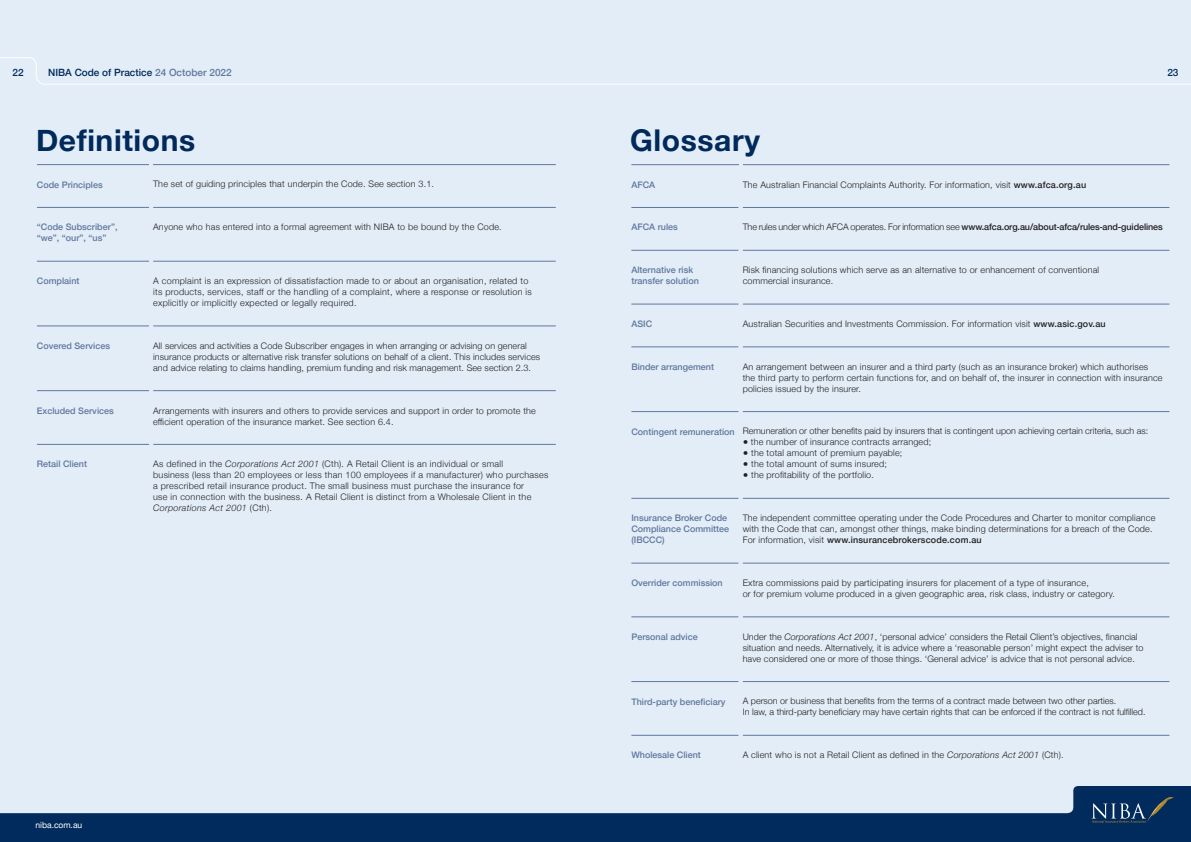
<style>
.page{position:relative;width:1191px;height:842px;background:#fff}
.page>*{position:absolute;margin:0;border:0;box-sizing:border-box;transform-origin:0 0}
.No__large{font:700 30px "Helvetica Neue";letter-spacing:.02em;color:#00295c}
.t1{font:500 10px "Helvetica Neue";color:#00295c}
.t2{font:300 9px/11px "Helvetica Neue";letter-spacing:.02em;color:#231f20}
.t3{font:500 9px/11px "Helvetica Neue";color:#60779f}
.t4{font:300 9px/11px "Helvetica Neue";color:#231f20}
.t5{font:300 9px "Helvetica Neue";letter-spacing:-.01em;color:#231f20}
.t6{font:8.5px "Helvetica Neue";color:#fff}
.s1{color:#60779f}
.s2{font-style:italic}
.s3{font-weight:500}
</style>
<div class="page">
<div style="left:0;top:0;width:1191px;height:821px;background:#e3edf7"></div>
<hr style="left:631px;top:164px;width:109px;height:1px;background:#60779f">
<hr style="left:740px;top:164px;width:429px;height:1px;background:#60779f">
<hr style="left:631px;top:207px;width:107px;height:1px;background:#60779f">
<hr style="left:742px;top:207px;width:427px;height:1px;background:#60779f">
<hr style="left:631px;top:250px;width:107px;height:1px;background:#60779f">
<hr style="left:742px;top:250px;width:427px;height:1px;background:#60779f">
<hr style="left:631px;top:304px;width:107px;height:1px;background:#60779f">
<hr style="left:742px;top:304px;width:427px;height:1px;background:#60779f">
<hr style="left:631px;top:347px;width:107px;height:1px;background:#60779f">
<hr style="left:742px;top:347px;width:427px;height:1px;background:#60779f">
<hr style="left:631px;top:411px;width:107px;height:1px;background:#60779f">
<hr style="left:742px;top:411px;width:427px;height:1px;background:#60779f">
<hr style="left:631px;top:498px;width:107px;height:1px;background:#60779f">
<hr style="left:742px;top:498px;width:427px;height:1px;background:#60779f">
<hr style="left:631px;top:563px;width:107px;height:1px;background:#60779f">
<hr style="left:742px;top:563px;width:427px;height:1px;background:#60779f">
<hr style="left:631px;top:617px;width:107px;height:1px;background:#60779f">
<hr style="left:742px;top:617px;width:427px;height:1px;background:#60779f">
<hr style="left:631px;top:681px;width:107px;height:1px;background:#60779f">
<hr style="left:742px;top:681px;width:427px;height:1px;background:#60779f">
<hr style="left:631px;top:735px;width:107px;height:1px;background:#60779f">
<hr style="left:742px;top:735px;width:427px;height:1px;background:#60779f">
<hr style="left:37px;top:207px;width:112px;height:1px;background:#60779f">
<hr style="left:153px;top:207px;width:403px;height:1px;background:#60779f">
<hr style="left:37px;top:261px;width:112px;height:1px;background:#60779f">
<hr style="left:153px;top:261px;width:403px;height:1px;background:#60779f">
<hr style="left:37px;top:326px;width:112px;height:1px;background:#60779f">
<hr style="left:153px;top:326px;width:403px;height:1px;background:#60779f">
<hr style="left:37px;top:390px;width:112px;height:1px;background:#60779f">
<hr style="left:153px;top:390px;width:403px;height:1px;background:#60779f">
<hr style="left:37px;top:164px;width:114px;height:1px;background:#60779f">
<hr style="left:151px;top:164px;width:405px;height:1px;background:#60779f">
<hr style="left:37px;top:444px;width:112px;height:1px;background:#60779f">
<hr style="left:153px;top:444px;width:403px;height:1px;background:#60779f">
<svg style="left:0;top:57px;width:1191px;height:28px"></svg>
<svg style="left:0;top:786px;width:1191px;height:56px;fill:#002b5c"></svg>
<svg style="left:1091px;top:795px;width:84px;height:28px;background:#1e4167"></svg>
<p class="t1" style="left:13px;top:65px;width:13px">22</p>
<p class="t1" style="left:48px;top:65px;width:185px">NIBA Code of Practice <span class="s1">24 October 2022</span></p>
<p class="t1" style="left:1167px;top:65px;width:13px">23</p>
<p class="No__large" style="left:36px;top:117px;width:161px">Definitions</p>
<p class="t3" style="left:37px;top:178px;width:67px">Code Principles</p>
<p class="t2" style="left:153px;top:178px;width:282px">The set of guiding principles that underpin the Code. See section 3.1.</p>
<p class="t3" style="left:37px;top:221px;width:82px">“Code Subscriber”, “we”, “our”, “us”</p>
<p class="t2" style="left:153px;top:221px;width:350px">Anyone who has entered into a formal agreement with NIBA to be bound by the Code.</p>
<p class="t3" style="left:37px;top:275px;width:44px">Complaint</p>
<p class="t2" style="left:153px;top:275px;width:380px">A complaint is an expression of dissatisfaction made to or about an organisation, related to its products, services, staff or the handling of a complaint, where a response or resolution is explicitly or implicitly expected or legally required.</p>
<p class="t3" style="left:37px;top:339px;width:75px">Covered Services</p>
<p class="t2" style="left:153px;top:339px;width:388px">All services and activities a Code Subscriber engages in when arranging or advising on general insurance products or alternative risk transfer solutions on behalf of a client. This includes services and advice relating to claims handling, premium funding and risk management. See section 2.3.</p>
<p class="t3" style="left:37px;top:404px;width:78px">Excluded Services</p>
<p class="t2" style="left:153px;top:404px;width:384px">Arrangements with insurers and others to provide services and support in order to promote the efficient operation of the insurance market. See section 6.4.</p>
<p class="t3" style="left:37px;top:458px;width:52px">Retail Client</p>
<p class="t2" style="left:153px;top:458px;width:397px">As defined in the <span class="s2">Corporations Act 2001</span> (Cth). A Retail Client is an individual or small<br>business (less than 20 employees or less than 100 employees if a manufacturer) who purchases a prescribed retail insurance product. The small business must purchase the insurance for<br>use in connection with the business. A Retail Client is distinct from a Wholesale Client in the <span class="s2">Corporations Act 2001</span> (Cth).</p>
<p class="t6" style="left:36px;top:819px;width:48px">niba.com.au</p>
<p class="No__large" style="left:630px;top:117px;width:131px">Glossary</p>
<p class="t3" style="left:631px;top:178px;width:25px">AFCA</p>
<p class="t2" style="left:742px;top:178px;width:345px">The Australian Financial Complaints Authority. For information, visit <span class="s3">www.afca.org.au</span></p>
<p class="t3" style="left:631px;top:221px;width:48px">AFCA rules</p>
<p class="t5" style="left:742px;top:220px;width:422px">The rules under which AFCA operates. For information see <span class="s3">www.afca.org.au/about-afca/rules-and-guidelines</span></p>
<p class="t3" style="left:631px;top:264px;width:69px">Alternative risk transfer solution</p>
<p class="t2" style="left:742px;top:264px;width:358px">Risk financing solutions which serve as an alternative to or enhancement of conventional commercial insurance.</p>
<p class="t3" style="left:631px;top:318px;width:22px">ASIC</p>
<p class="t2" style="left:742px;top:318px;width:364px">Australian Securities and Investments Commission. For information visit <span class="s3">www.asic.gov.au</span></p>
<p class="t3" style="left:631px;top:360px;width:84px">Binder arrangement</p>
<p class="t2" style="left:742px;top:360px;width:421px">An arrangement between an insurer and a third party (such as an insurance broker) which authorises the third party to perform certain functions for, and on behalf of, the insurer in connection with insurance policies issued by the insurer.</p>
<p class="t3" style="left:631px;top:425px;width:105px">Contingent remuneration</p>
<p class="t4" style="left:742px;top:425px;width:407px">Remuneration or other benefits paid by insurers that is contingent upon achieving certain criteria, such as:</p>
<p class="t2" style="left:742px;top:436px;width:190px">● the number of insurance contracts arranged;</p>
<p class="t2" style="left:742px;top:447px;width:161px">● the total amount of premium payable;</p>
<p class="t2" style="left:742px;top:458px;width:146px">● the total amount of sums insured;</p>
<p class="t2" style="left:742px;top:469px;width:133px">● the profitability of the portfolio.</p>
<p class="t3" style="left:631px;top:512px;width:99px">Insurance Broker Code<br>Compliance Committee (IBCCC)</p>
<p class="t2" style="left:742px;top:512px;width:414px">The independent committee operating under the Code Procedures and Charter to monitor compliance with the Code that can, amongst other things, make binding determinations for a breach of the Code.<br>For information, visit <span class="s3">www.insurancebrokerscode.com.au</span></p>
<p class="t3" style="left:631px;top:577px;width:93px">Overrider commission</p>
<p class="t2" style="left:742px;top:577px;width:374px">Extra commissions paid by participating insurers for placement of a type of insurance,<br>or for premium volume produced in a given geographic area, risk class, industry or category.</p>
<p class="t3" style="left:631px;top:630px;width:68px">Personal advice</p>
<p class="t2" style="left:742px;top:630px;width:402px">Under the <span class="s2">Corporations Act 2001</span>, ‘personal advice’ considers the Retail Client’s objectives, financial situation and needs. Alternatively, it is advice where a ‘reasonable person’ might expect the adviser to have considered one or more of those things. ‘General advice’ is advice that is not personal advice.</p>
<p class="t3" style="left:631px;top:695px;width:96px">Third-party beneficiary</p>
<p class="t4" style="left:742px;top:695px;width:404px">A person or business that benefits from the terms of a contract made between two other parties.<br>In law, a third-party beneficiary may have certain rights that can be enforced if the contract is not fulfilled.</p>
<p class="t3" style="left:631px;top:749px;width:71px">Wholesale Client</p>
<p class="t2" style="left:742px;top:749px;width:322px">A client who is not a Retail Client as defined in the <span class="s2">Corporations Act 2001</span> (Cth).</p>
</div>
